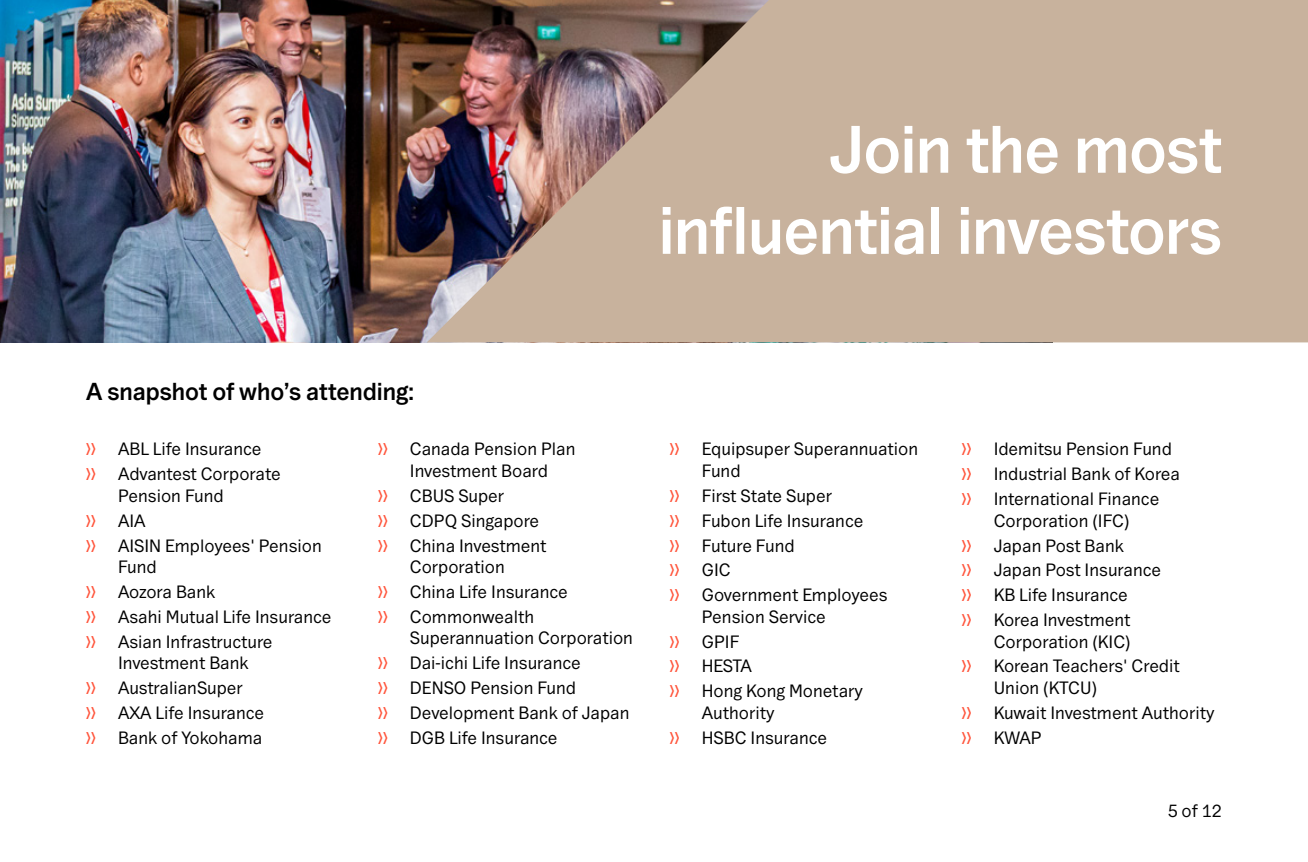
<style>
.page{position:relative;width:1308px;height:862px;background:#fff}
.page>*{position:absolute;margin:0;border:0;box-sizing:border-box;transform-origin:0 0}
.t1{font:67.5px/81px "Du Nord D Bd";letter-spacing:-.015em;color:#fff;text-align:right}
.t2{font:24.75px "Du Nord D Bd";letter-spacing:-.005em;color:#000}
.t3{font:18px/24.8px "Du Nord";color:#000}
.s1{font-family:"Century Gothic Pro";font-size:22.5px;color:#ff553c}
</style>
<div class="page">
<img style="left:0;top:0;width:427px;height:342px">
<svg style="left:427px;top:0;width:880px;height:342px;background:#b8a190"></svg>
<h1 class="t1" style="left:658px;top:108px;width:565px">Join the most influential investors</h1>
<h2 class="t2" style="left:86px;top:376px;width:330px">A snapshot of who’s attending:</h2>
<p class="t3" style="left:86px;top:436px;width:196px"><span class="s1">»</span> ABL Life Insurance<br><span class="s1">»</span> Advantest Corporate</p>
<p class="t3" style="left:86px;top:483px;width:237px;text-indent:32px">Pension Fund<br><span class="s1">»</span> AIA<br><span class="s1">»</span> AISIN Employees' Pension</p>
<p class="t3" style="left:86px;top:554px;width:247px;text-indent:32px">Fund<br><span class="s1">»</span> Aozora Bank<br><span class="s1">»</span> Asahi Mutual Life Insurance <span class="s1">»</span> Asian Infrastructure</p>
<p class="t3" style="left:86px;top:650px;width:180px;text-indent:32px">Investment Bank<br><span class="s1">»</span> AustralianSuper<br><span class="s1">»</span> AXA Life Insurance <span class="s1">»</span> Bank of Yokohama</p>
<p class="t3" style="left:378px;top:438px;width:199px;line-height:21.6px;text-align:center"><span class="s1">»</span> Canada Pension Plan<br>Investment Board</p>
<p class="t3" style="left:378px;top:483px;width:170px"><span class="s1">»</span> CBUS Super<br><span class="s1">»</span> CDPQ Singapore <span class="s1">»</span> China Investment</p>
<p class="t3" style="left:378px;top:554px;width:191px;text-indent:32px">Corporation<br><span class="s1">»</span> China Life Insurance <span class="s1">»</span> Commonwealth</p>
<p class="t3" style="left:378px;top:625px;width:256px;text-indent:32px">Superannuation Corporation <span class="s1">»</span> Dai-ichi Life Insurance<br><span class="s1">»</span> DENSO Pension Fund<br><span class="s1">»</span> Development Bank of Japan <span class="s1">»</span> DGB Life Insurance</p>
<p class="t3" style="left:702px;top:438px;width:218px;line-height:21.6px;text-indent:-32px"><span class="s1">»</span> Equipsuper Superannuation<br>Fund</p>
<p class="t3" style="left:670px;top:483px;width:219px"><span class="s1">»</span> First State Super<br><span class="s1">»</span> Fubon Life Insurance<br><span class="s1">»</span> Future Fund<br><span class="s1">»</span> GIC<br><span class="s1">»</span> Government Employees</p>
<p class="t3" style="left:670px;top:603px;width:194px;text-indent:32px">Pension Service<br><span class="s1">»</span> GPIF<br><span class="s1">»</span> HESTA<br><span class="s1">»</span> Hong Kong Monetary</p>
<p class="t3" style="left:670px;top:699px;width:159px;text-indent:32px">Authority<br><span class="s1">»</span> HSBC Insurance</p>
<p class="t3" style="left:961px;top:436px;width:220px"><span class="s1">»</span> Idemitsu Pension Fund <span class="s1">»</span> Industrial Bank of Korea <span class="s1">»</span> International Finance</p>
<p class="t3" style="left:961px;top:507px;width:201px;text-indent:32px">Corporation (IFC)<br><span class="s1">»</span> Japan Post Bank<br><span class="s1">»</span> Japan Post Insurance <span class="s1">»</span> KB Life Insurance<br><span class="s1">»</span> Korea Investment</p>
<p class="t3" style="left:961px;top:628px;width:219px;text-indent:32px">Corporation (KIC)<br><span class="s1">»</span> Korean Teachers' Credit</p>
<p class="t3" style="left:961px;top:675px;width:254px;text-indent:32px">Union (KTCU)<br><span class="s1">»</span> Kuwait Investment Authority <span class="s1">»</span> KWAP</p>
<p class="t3" style="left:1167px;top:798px;width:55px">5 of 12</p>
</div>
